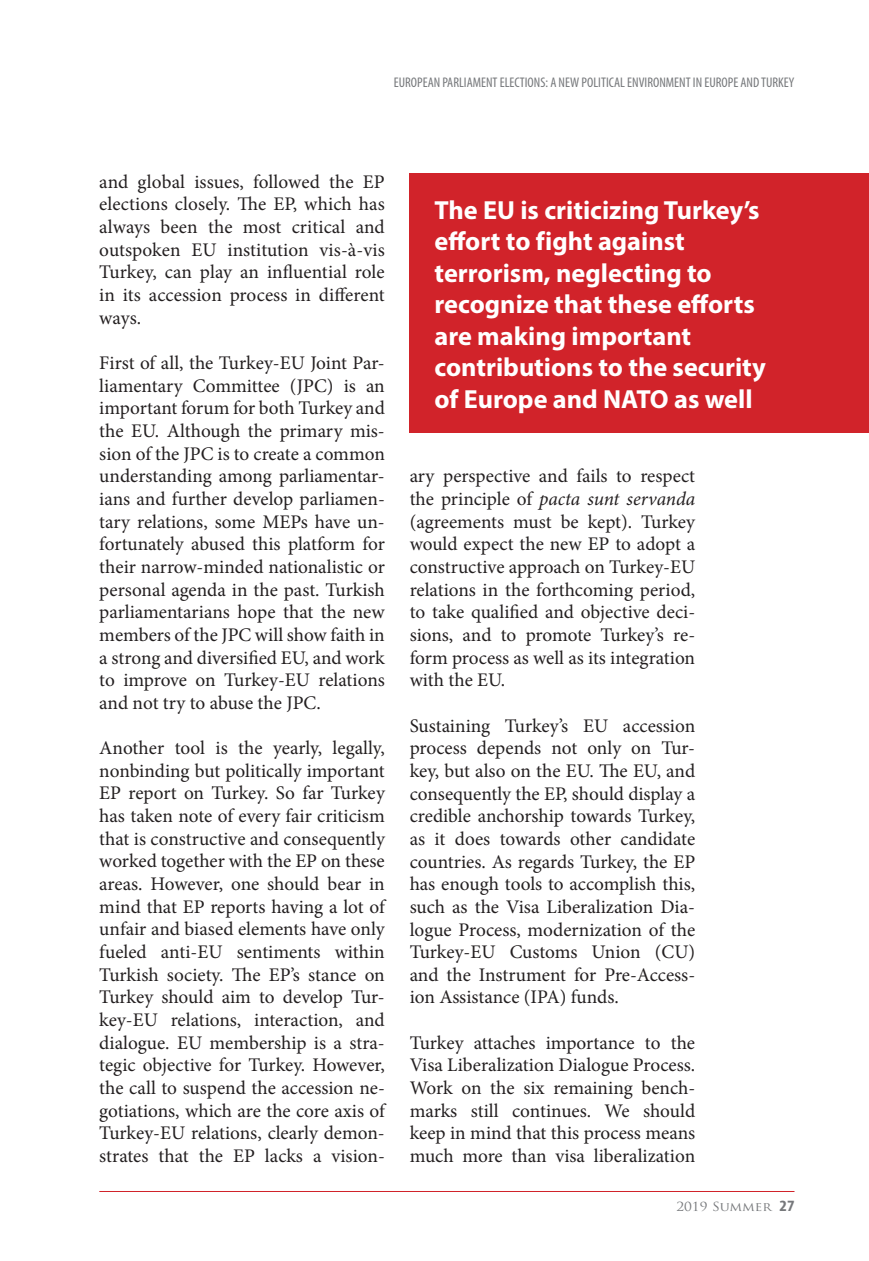
<style>
.page{position:relative;width:869px;height:1261px;background:#fff}
.page>*{position:absolute;margin:0;border:0;box-sizing:border-box;transform-origin:0 0}
.t1{font:700 26.25px/31.5px "Myriad Pro";color:#fff}
.t2{font:19.25px/22.6px "Minion Pro";letter-spacing:-.005em;color:#231f20;text-align:justify}
.t3{font:condensed 14px "Myriad Pro";color:#76787b}
.t4{font:12.25px "Trajan Pro";color:#76787b;scale:1.11 1}
.s1{font-style:italic}
.s2{font-family:"Myriad Pro";font-weight:700;font-stretch:condensed;font-size:15.75px}
</style>
<div class="page">
<hr style="left:99px;top:1190px;width:695px;height:1px;background:#d1232a">
<div style="left:409px;top:174px;width:459px;height:259px;background:#d1232a"></div>
<p class="t3" style="left:393px;top:74px;width:402px">EUROPEAN PARLIAMENT ELECTIONS: A NEW POLITICAL ENVIRONMENT IN EUROPE AND TURKEY</p>
<p class="t2" style="left:99px;top:170px;width:287px">and global issues, followed the EP elections closely. The EP, which has always been the most critical and outspoken EU institution vis-à-vis Turkey, can play an influential role in its accession process in different ways.</p>
<p class="t2" style="left:99px;top:351px;width:287px">First of all, the Turkey-EU Joint Par&shy;liamentary Committee (JPC) is an important forum for both Turkey and the EU. Although the primary mis&shy;sion of the JPC is to create a common understanding among parliamentar&shy;ians and further develop parliamen&shy;tary relations, some MEPs have un&shy;fortunately abused this platform for their narrow-minded nationalistic or personal agenda in the past. Turkish parliamentarians hope that the new members of the JPC will show faith in a strong and diversified EU, and work to improve on Turkey-EU relations and not try to abuse the JPC.</p>
<p class="t2" style="left:99px;top:736px;width:287px">Another tool is the yearly, legally, nonbinding but politically important EP report on Turkey. So far Turkey has taken note of every fair criticism that is constructive and consequently worked together with the EP on these areas. However, one should bear in mind that EP reports having a lot of unfair and biased elements have only fueled anti-EU sentiments within Turkish society. The EP’s stance on Turkey should aim to develop Tur&shy;key-EU relations, interaction, and dialogue. EU membership is a stra&shy;tegic objective for Turkey. However, the call to suspend the accession ne&shy;gotiations, which are the core axis of Turkey-EU relations, clearly demon&shy;strates that the EP lacks a vision-</p>
<h1 class="t1" style="left:434px;top:193px;width:332px">The EU is criticizing Turkey’s effort to fight against terrorism, neglecting to recognize that these efforts are making important contributions to the security of Europe and NATO as well</h1>
<p class="t2" style="left:409px;top:465px;width:287px">ary perspective and fails to respect the principle of <span class="s1">pacta sunt servanda </span>(agreements must be kept). Turkey would expect the new EP to adopt a constructive approach on Turkey-EU relations in the forthcoming period, to take qualified and objective deci&shy;sions, and to promote Turkey’s re&shy;form process as well as its integration with the EU.</p>
<p class="t2" style="left:409px;top:714px;width:287px">Sustaining Turkey’s EU accession process depends not only on Tur&shy;key, but also on the EU. The EU, and consequently the EP, should display a credible anchorship towards Turkey, as it does towards other candidate countries. As regards Turkey, the EP has enough tools to accomplish this, such as the Visa Liberalization Dia&shy;logue Process, modernization of the Turkey-EU Customs Union (CU) and the Instrument for Pre-Access&shy;ion Assistance (IPA) funds.</p>
<p class="t2" style="left:409px;top:1031px;width:287px">Turkey attaches importance to the Visa Liberalization Dialogue Process.<br>Work on the six remaining bench&shy;marks still continues. We should keep in mind that this process means much more than visa liberalization</p>
<p class="t4" style="left:676px;top:1198px;width:108px">2019 SUMMER <span class="s2">27</span></p>
</div>
